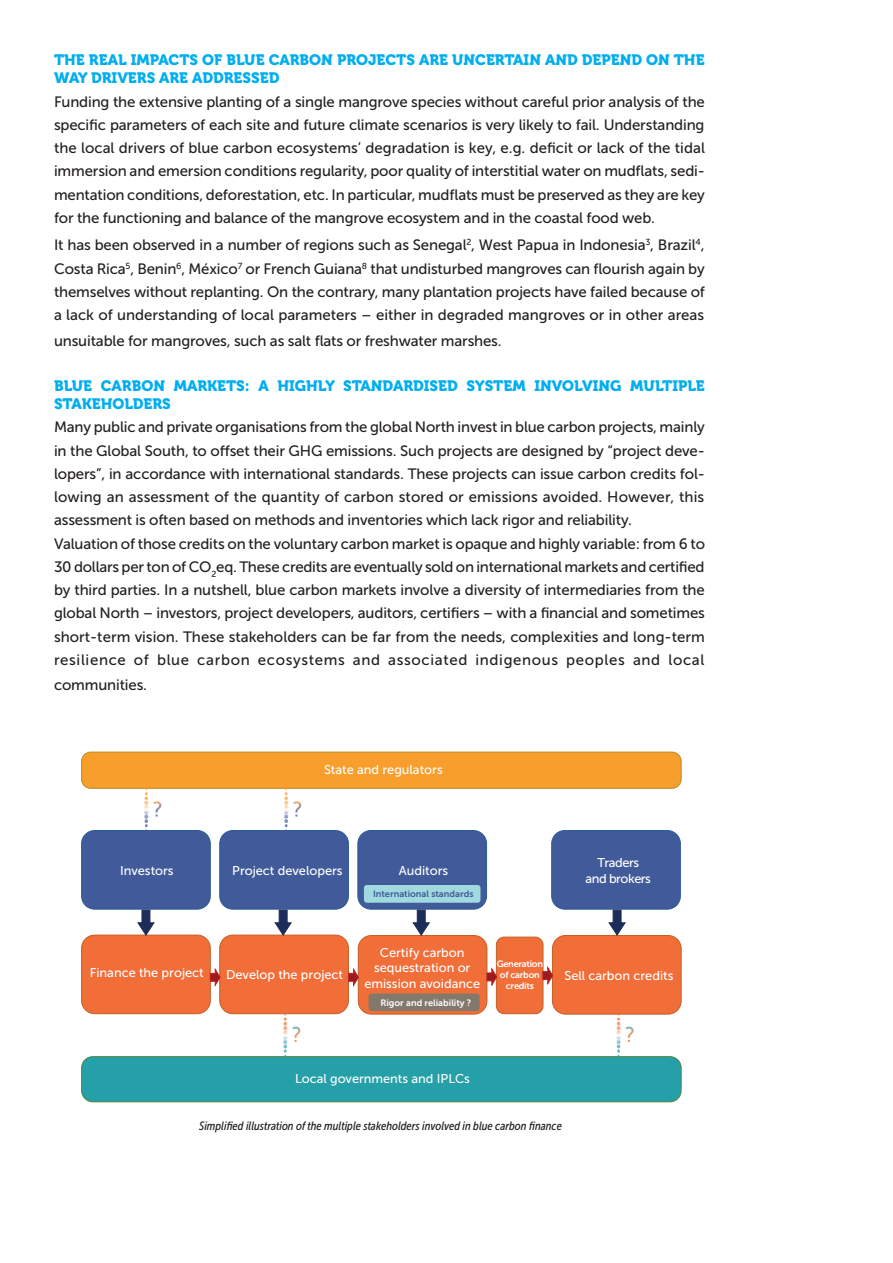
<style>
.page{position:relative;width:893px;height:1263px;background:#fff}
.page>*{position:absolute;margin:0;border:0;box-sizing:border-box;transform-origin:0 0}
.t1{font:15px/23.2px "Museo Sans 500";letter-spacing:-.01em;color:#231f20;text-align:justify}
.t2{font:15px/18px "Museo 900";color:#00aeef}
.t3{font:12.75px/15.3px "Museo Sans 500";color:#fff;text-align:center}
.t4{font:12.75px/15.3px "Museo Sans 500";letter-spacing:-.035em;color:#fff;text-align:center}
.t5{font:italic 12px "Museo Sans Cond 500";color:#231f20}
.t6{font:9.15px/11.1px "Museo Sans 700";letter-spacing:-.025em;color:#fff;text-align:center}
.t7{font:9.15px "Museo Sans 700";color:#415b9a}
.t8{font:9.15px "Museo Sans 700";color:#fff}
</style>
<div class="page">
<div style="left:82px;top:830px;width:128px;height:79px;background:#415b9a;border-radius:13px"></div>
<div style="left:81px;top:830px;width:130px;height:79px;border:1px solid #2a5b96;border-radius:13px"></div>
<div style="left:220px;top:830px;width:128px;height:79px;background:#415b9a;border-radius:13px"></div>
<div style="left:219px;top:830px;width:130px;height:79px;border:1px solid #2a5b96;border-radius:13px"></div>
<div style="left:358px;top:830px;width:129px;height:79px;background:#415b9a;border-radius:13px"></div>
<div style="left:357px;top:830px;width:130px;height:79px;border:1px solid #2a5b96;border-radius:13px"></div>
<div style="left:552px;top:830px;width:128px;height:79px;background:#415b9a;border-radius:13px"></div>
<div style="left:551px;top:830px;width:130px;height:79px;border:1px solid #2a5b96;border-radius:13px"></div>
<div style="left:82px;top:1057px;width:599px;height:45px;background:#25a0a8;border-radius:11px"></div>
<div style="left:81px;top:1056px;width:600px;height:46px;border:1px solid #528340;border-radius:11px"></div>
<div style="left:82px;top:935px;width:128px;height:79px;background:#f16e39;border-radius:13px"></div>
<div style="left:81px;top:935px;width:130px;height:79px;border:1px solid #c46026;border-radius:13px"></div>
<div style="left:364px;top:885px;width:116px;height:18px;background:#a0d9de;border-radius:3px"></div>
<div style="left:220px;top:935px;width:128px;height:79px;background:#f16e39;border-radius:13px"></div>
<div style="left:219px;top:935px;width:130px;height:79px;border:1px solid #c46026;border-radius:13px"></div>
<div style="left:358px;top:935px;width:129px;height:79px;background:#f16e39;border-radius:13px"></div>
<div style="left:358px;top:935px;width:129px;height:79px;border:1px solid #c46026;border-radius:13px"></div>
<div style="left:496px;top:937px;width:47px;height:77px;background:#f16e39;border-radius:8px"></div>
<div style="left:496px;top:937px;width:47px;height:77px;border:1px solid #c46026;border-radius:8px"></div>
<div style="left:552px;top:935px;width:129px;height:79px;background:#f16e39;border-radius:13px"></div>
<div style="left:552px;top:935px;width:129px;height:79px;border:1px solid #c46026;border-radius:13px"></div>
<svg style="left:210px;top:967px;width:11px;height:21px"></svg>
<svg style="left:348px;top:967px;width:11px;height:21px"></svg>
<svg style="left:486px;top:966px;width:12px;height:21px"></svg>
<svg style="left:542px;top:965px;width:11px;height:21px"></svg>
<svg style="left:137px;top:909px;width:18px;height:27px"></svg>
<svg style="left:274px;top:909px;width:18px;height:27px"></svg>
<svg style="left:412px;top:909px;width:18px;height:27px"></svg>
<svg style="left:608px;top:909px;width:18px;height:27px"></svg>
<div style="left:82px;top:752px;width:599px;height:36px;background:#f89e2d;border-radius:9px"></div>
<div style="left:81px;top:752px;width:600px;height:37px;border:1px solid #b88d27;border-radius:9px"></div>
<div style="left:369px;top:993px;width:111px;height:18px;background:#82786c;border-radius:3px"></div>
<svg style="left:144px;top:787px;width:17px;height:45px"></svg>
<svg style="left:284px;top:787px;width:17px;height:45px"></svg>
<svg style="left:283px;top:1012px;width:17px;height:46px"></svg>
<svg style="left:616px;top:1012px;width:18px;height:46px"></svg>
<p class="t2" style="left:54px;top:51px;width:652px">THE REAL IMPACTS OF BLUE CARBON PROJECTS ARE UNCERTAIN AND DEPEND ON THE<br>WAY DRIVERS ARE ADDRESSED</p>
<p class="t1" style="left:54px;top:90px;width:652px">Funding the extensive planting of a single mangrove species without careful prior analysis of the specific parameters of each site and future climate scenarios is very likely to fail. Understanding the local drivers of blue carbon ecosystems’ degradation is key, e.g. deficit or lack of the tidal immersion and emersion conditions regularity, poor quality of interstitial water on mudflats, sedi&shy;mentation conditions, deforestation, etc. In particular, mudflats must be preserved as they are key for the functioning and balance of the mangrove ecosystem and in the coastal food web.</p>
<p class="t1" style="left:54px;top:234px;width:652px">It has been observed in a number of regions such as Senegal<sup>2</sup>, West Papua in Indonesia<sup>3</sup>, Brazil<sup>4</sup>, Costa Rica<sup>5</sup>, Benin<sup>6</sup>, México<sup>7</sup> or French Guiana<sup>8</sup> that undisturbed mangroves can flourish again by themselves without replanting. On the contrary, many plantation projects have failed because of a lack of understanding of local parameters – either in degraded mangroves or in other areas</p>
<p class="t1" style="left:54px;top:329px;width:449px">unsuitable for mangroves, such as salt flats or freshwater marshes.</p>
<p class="t2" style="left:54px;top:377px;width:652px">BLUE CARBON MARKETS: A HIGHLY STANDARDISED SYSTEM INVOLVING MULTIPLE<br>STAKEHOLDERS</p>
<p class="t1" style="left:54px;top:416px;width:652px;text-align:left">Many public and private organisations from the global North invest in blue carbon projects, mainly in the Global South, to offset their GHG emissions. Such projects are designed by “project deve&shy;lopers”, in accordance with international standards. These projects can issue carbon credits fol&shy;lowing an assessment of the quantity of carbon stored or emissions avoided. However, this assessment is often based on methods and inventories which lack rigor and reliability.<br>Valuation of those credits on the voluntary carbon market is opaque and highly variable: from 6 to 30 dollars per ton of CO<sub>2</sub>eq. These credits are eventually sold on international markets and certified by third parties. In a nutshell, blue carbon markets involve a diversity of intermediaries from the global North – investors, project developers, auditors, certifiers – with a financial and sometimes short-term vision. These stakeholders can be far from the needs, complexities and long-term resilience of blue carbon ecosystems and associated indigenous peoples and local</p>
<p class="t1" style="left:54px;top:674px;width:95px">communities.</p>
<p class="t3" style="left:324px;top:762px;width:120px">State and regulators</p>
<p class="t3" style="left:120px;top:863px;width:55px">Investors</p>
<p class="t3" style="left:232px;top:863px;width:112px">Project developers</p>
<p class="t3" style="left:399px;top:863px;width:51px">Auditors</p>
<p class="t4" style="left:585px;top:855px;width:67px">Traders and brokers</p>
<p class="t3" style="left:90px;top:965px;width:116px">Finance the project</p>
<p class="t3" style="left:226px;top:967px;width:119px">Develop the project</p>
<p class="t7" style="left:373px;top:889px;width:102px">International standards</p>
<p class="t3" style="left:364px;top:945px;width:117px">Certify carbon sequestration or emission avoidance</p>
<p class="t8" style="left:380px;top:997px;width:92px">Rigor and reliability ?</p>
<p class="t6" style="left:497px;top:958px;width:48px">Generation of carbon credits</p>
<p class="t3" style="left:564px;top:968px;width:111px">Sell carbon credits</p>
<p class="t3" style="left:295px;top:1071px;width:176px">Local governments and IPLCs</p>
<p class="t5" style="left:199px;top:1119px;width:364px">Simplified illustration of the multiple stakeholders involved in blue carbon finance</p>
</div>
